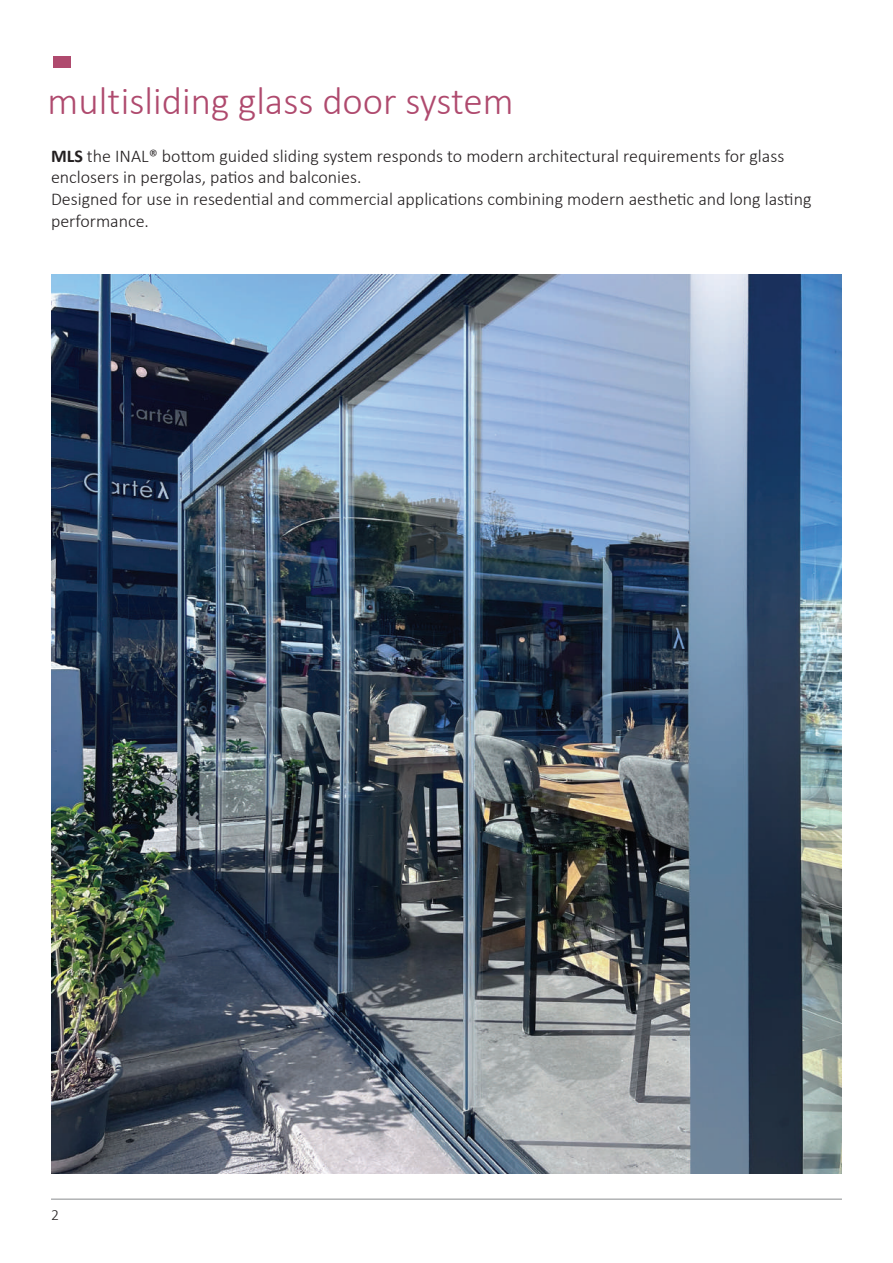
<style>
.page{position:relative;width:893px;height:1263px;background:#fff}
.page>*{position:absolute;margin:0;border:0;box-sizing:border-box;transform-origin:0 0}
.t1{font:300 39px "Calibri";color:#af4a6e}
.t2{font:300 18px/21.6px "Calibri";color:#231f20}
.t3{font:300 15.75px "Calibri";color:#231f20}
.s1{font-weight:700}
</style>
<div class="page">
<hr style="left:51px;top:1199px;width:791px;height:1px;background:#8a8c8f">
<div style="left:53px;top:57px;width:18px;height:11px;background:#af4a6e"></div>
<img style="left:51px;top:274px;width:790px;height:900px">
<h1 class="t1" style="left:48px;top:77px;width:468px">multisliding glass door system</h1>
<p class="t2" style="left:51px;top:145px;width:762px"><span class="s1">MLS</span> the INAL® bottom guided sliding system responds to modern architectural requirements for glass enclosers in pergolas, patios and balconies.<br>Designed for use in resedential and commercial applications combining modern aesthetic and long lasting performance.</p>
<p class="t3" style="left:51px;top:1210px;width:9px">2</p>
</div>
